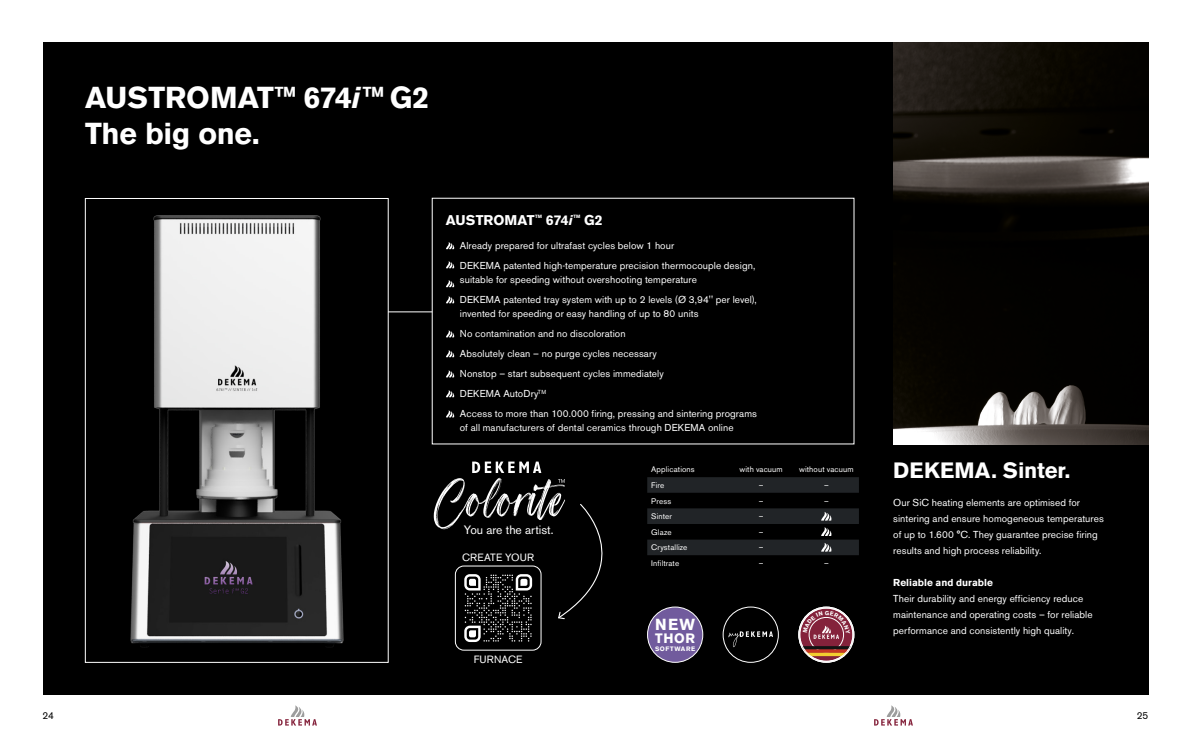
<style>
.page{position:relative;width:1191px;height:738px;background:#fff}
.page>*{position:absolute;margin:0;border:0;box-sizing:border-box;transform-origin:0 0}
.t1{font:60.4px "Paint Brush Script";letter-spacing:-.005em;color:#fff}
.t2{font:700 30px/36px "Akzidenz Grotesk BE";letter-spacing:-.01em;color:#fff}
.t3{font:700 22px "Akzidenz Grotesk BE";color:#fff}
.t4{font:700 15.9px "Akzidenz Grotesk BE";color:#fff}
.t5{font:700 14px "Akzidenz Grotesk BE";color:#fff}
.t6{font:700 13.5px "Akzidenz Grotesk BE";color:#fff}
.t7{font:12.1px "Akzidenz Grotesk BE";color:#fff}
.t8{font:10.5px "Akzidenz Grotesk BE";letter-spacing:.015em;color:#fff}
.t9{font:10px/20px "Akzidenz Grotesk BE";letter-spacing:.01em;color:#fff}
.t10{font:700 10px "Akzidenz Grotesk BE";color:#fff}
.t11{font:10px "Akzidenz Grotesk BE";color:#000}
.t12{font:8px/15.6px "Akzidenz Grotesk BE";letter-spacing:.015em;color:#fff}
.t13{font:700 6.4px "Akzidenz Grotesk BE";letter-spacing:.08em;color:#fff}
.t14{font:700 4.7px "Akzidenz Grotesk BE";color:#fff}
.s1{font-style:italic}
</style>
<div class="page">
<div style="left:43px;top:43px;width:1105px;height:651px;background:#000"></div>
<svg style="left:278px;top:705px;width:39px;height:20px"></svg>
<svg style="left:874px;top:705px;width:39px;height:20px"></svg>
<svg style="left:446px;top:242px;width:8px;height:7px"></svg>
<svg style="left:446px;top:261px;width:8px;height:7px"></svg>
<svg style="left:446px;top:280px;width:8px;height:7px"></svg>
<svg style="left:446px;top:296px;width:8px;height:7px"></svg>
<svg style="left:446px;top:330px;width:8px;height:7px"></svg>
<svg style="left:446px;top:350px;width:8px;height:7px"></svg>
<svg style="left:446px;top:370px;width:8px;height:7px"></svg>
<svg style="left:446px;top:390px;width:8px;height:7px"></svg>
<svg style="left:446px;top:410px;width:8px;height:7px"></svg>
<svg style="left:647px;top:477px;width:212px;height:77px"></svg>
<img style="left:130px;top:215px;width:213px;height:432px">
<div style="left:85px;top:198px;width:303px;height:464px;border:1px solid #fff"></div>
<img style="left:893px;top:43px;width:255px;height:401px">
<svg style="left:558px;top:504px;width:45px;height:115px"></svg>
<svg style="left:472px;top:461px;width:69px;height:11px"></svg>
<hr style="left:388px;top:311px;width:44px;height:1px;background:#fff">
<div style="left:723px;top:606px;width:55px;height:56px;border:1px solid #fff;border-radius:50%"></div>
<svg style="left:728px;top:631px;width:45px;height:15px"></svg>
<div style="left:647px;top:606px;width:56px;height:55px;background:#715b9d;border-radius:50%"></div>
<div style="left:647px;top:606px;width:56px;height:56px;border:1px solid #fff;border-radius:50%"></div>
<svg style="left:799px;top:607px;width:54px;height:54px"></svg>
<div style="left:798px;top:606px;width:56px;height:56px;border:1px solid #fff;border-radius:50%"></div>
<div style="left:799px;top:607px;width:54px;height:54px;border:1px solid #fff;border-radius:50%"></div>
<div style="left:455px;top:565px;width:86px;height:85px;border:1px solid #fff;border-radius:8px"></div>
<svg style="left:464px;top:574px;width:68px;height:67px"></svg>
<svg style="left:558px;top:479px;width:6px;height:3px"></svg>
<svg style="left:800px;top:610px;width:51px;height:45px;background:#8c444d"></svg>
<h2 class="t2" style="left:85px;top:79px;width:346px">AUSTROMAT™ 674<span class="s1">i™</span> G2<br>The big one.</h2>
<h3 class="t5" style="left:446px;top:211px;width:90px">AUSTROMAT</h3>
<p class="t14" style="left:535px;top:213px;width:9px">TM</p>
<h3 class="t5" style="left:546px;top:211px;width:28px">674<span class="s1">i</span></h3>
<p class="t14" style="left:573px;top:213px;width:9px">TM</p>
<h3 class="t5" style="left:584px;top:211px;width:20px">G2</h3>
<p class="t9" style="left:460px;top:235px;width:297px">Already prepared for ultrafast cycles below 1 hour<br>DEKEMA patented high-temperature precision thermocouple design,</p>
<p class="t9" style="left:460px;top:269px;width:298px">suitable for speeding without overshooting temperature<br>DEKEMA patented tray system with up to 2 levels (Ø 3,94'' per level),</p>
<p class="t9" style="left:460px;top:303px;width:298px">invented for speeding or easy handling of up to 80 units<br>No contamination and no discoloration<br>Absolutely clean – no purge cycles necessary<br>Nonstop – start subsequent cycles immediately<br>DEKEMA AutoDry<sup>TM<br></sup>Access to more than 100.000 firing, pressing and sintering programs</p>
<p class="t9" style="left:460px;top:417px;width:275px">of all manufacturers of dental ceramics through DEKEMA online</p>
<h1 class="t1" style="left:432px;top:469px;width:133px">Colorite</h1>
<p class="t7" style="left:464px;top:522px;width:91px">You are the artist.</p>
<p class="t8" style="left:462px;top:551px;width:74px">CREATE YOUR</p>
<p class="t8" style="left:474px;top:652px;width:50px">FURNACE</p>
<p class="t12" style="left:651px;top:461px;width:45px">Applications</p>
<p class="t12" style="left:739px;top:461px;width:45px">with vacuum</p>
<p class="t12" style="left:799px;top:461px;width:56px">without vacuum</p>
<p class="t12" style="left:651px;top:477px;width:15px">Fire</p>
<p class="t12" style="left:759px;top:477px;width:6px">–</p>
<p class="t12" style="left:824px;top:477px;width:6px">–</p>
<p class="t12" style="left:651px;top:492px;width:22px">Press<br>Sinter</p>
<p class="t12" style="left:759px;top:508px;width:6px">–</p>
<p class="t12" style="left:651px;top:524px;width:22px">Glaze</p>
<p class="t12" style="left:759px;top:524px;width:6px">–</p>
<p class="t12" style="left:651px;top:539px;width:38px">Crystallize</p>
<p class="t12" style="left:759px;top:539px;width:6px">–</p>
<p class="t12" style="left:651px;top:555px;width:29px">Infiltrate</p>
<p class="t12" style="left:759px;top:555px;width:6px">–</p>
<p class="t12" style="left:824px;top:555px;width:6px">–</p>
<h3 class="t4" style="left:655px;top:615px;width:42px">NEW</h3>
<h3 class="t6" style="left:655px;top:630px;width:42px">THOR</h3>
<p class="t13" style="left:655px;top:644px;width:42px">SOFTWARE</p>
<h3 class="t3" style="left:893px;top:457px;width:179px">DEKEMA. Sinter.</h3>
<p class="t9" style="left:893px;top:494px;width:212px;line-height:16px">Our SiC heating elements are optimised for sintering and ensure homogeneous temperatures of up to 1.600 °C. They guarantee precise firing results and high process reliability.</p>
<p class="t10" style="left:893px;top:576px;width:101px">Reliable and durable</p>
<p class="t9" style="left:893px;top:590px;width:201px;line-height:16px">Their durability and energy efficiency reduce maintenance and operating costs – for reliable performance and consistently high quality.</p>
<p class="t11" style="left:43px;top:709px;width:13px">24</p>
<p class="t11" style="left:1136px;top:709px;width:13px">25</p>
</div>
